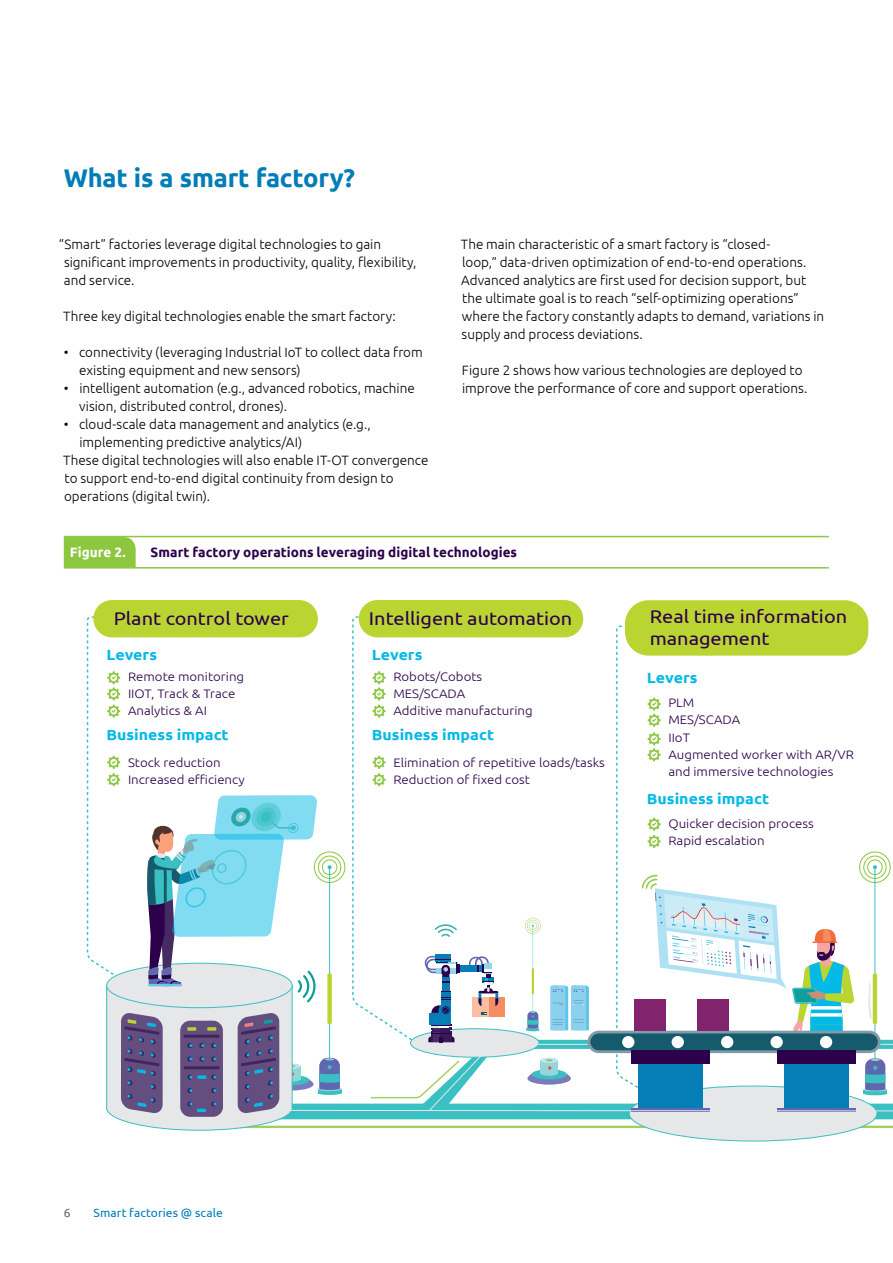
<style>
.page{position:relative;width:893px;height:1263px;background:#fff}
.page>*{position:absolute;margin:0;border:0;box-sizing:border-box;transform-origin:0 0}
.t1{font:700 25.5px "Ubuntu";letter-spacing:-.01em;color:#007db7}
.t2{font:18.45px/22px "Ubuntu";color:#2c004b;scale:1.08 1}
.t3{font:700 14.7px "Ubuntu";color:#04b9e6;scale:1.08 1}
.t4{font:300 13.5px/18px "Ubuntu";color:#000}
.t5{font:700 13.5px "Ubuntu";letter-spacing:.005em;color:#2c004b}
.t6{font:700 13.5px "Ubuntu";letter-spacing:.005em;color:#fff}
.t7{font:300 12.3px/17.2px "Ubuntu";color:#2c004b;scale:1.08 1}
.t8{font:12px "Ubuntu";letter-spacing:.005em;color:#007db7}
.t9{font:300 12px "Ubuntu";color:#77787b}
</style>
<div class="page">
<div style="left:64px;top:537px;width:72px;height:30px;background:#8dc63f"></div>
<hr style="left:64px;top:536px;width:765px;height:1px;background:#8dc63f">
<hr style="left:64px;top:567px;width:765px;height:1px;background:#8dc63f">
<div style="left:359px;top:600px;width:224px;height:37px;background:#bad532;border-radius:19px"></div>
<div style="left:625px;top:600px;width:243px;height:56px;background:#bad532;border-radius:24px"></div>
<div style="left:93px;top:600px;width:225px;height:37px;background:#bad532;border-radius:19px"></div>
<div style="left:629px;top:1086px;width:248px;height:55px;background:#e6e7e8;border-radius:50%"></div>
<svg style="left:86px;top:616px;width:807px;height:515px"></svg>
<h1 class="t1" style="left:64px;top:162px;width:293px">What is a smart factory?</h1>
<p class="t4" style="left:64px;top:234px;width:354px;text-indent:-5px">“Smart” factories leverage digital technologies to gain significant improvements in productivity, quality, flexibility, and service.</p>
<p class="t4" style="left:63px;top:306px;width:334px">Three key digital technologies enable the smart factory:</p>
<p class="t4" style="left:79px;top:342px;width:345px;text-indent:-15px">• connectivity (leveraging Industrial IoT to collect data from existing equipment and new sensors)</p>
<p class="t4" style="left:79px;top:378px;width:337px;text-indent:-15px">• intelligent automation (e.g., advanced robotics, machine vision, distributed control, drones).</p>
<p class="t4" style="left:64px;top:414px;width:308px">• cloud-scale data management and analytics (e.g.,</p>
<p class="t4" style="left:79px;top:432px;width:224px">implementing predictive analytics/AI)</p>
<p class="t4" style="left:63px;top:450px;width:367px">These digital technologies will also enable IT-OT convergence</p>
<p class="t4" style="left:64px;top:468px;width:331px">to support end-to-end digital continuity from design to</p>
<p class="t4" style="left:64px;top:486px;width:147px">operations (digital twin).</p>
<p class="t4" style="left:461px;top:234px;width:365px">The main characteristic of a smart factory is “closed-<br>loop,” data-driven optimization of end-to-end operations.<br>Advanced analytics are first used for decision support, but the ultimate goal is to reach “self-optimizing operations” where the factory constantly adapts to demand, variations in supply and process deviations.</p>
<p class="t4" style="left:462px;top:360px;width:347px">Figure 2 shows how various technologies are deployed to improve the performance of core and support operations.</p>
<p class="t6" style="left:70px;top:544px;width:57px">Figure 2.</p>
<p class="t5" style="left:151px;top:544px;width:368px">Smart factory operations leveraging digital technologies</p>
<h2 class="t2" style="left:114px;top:607px;width:164px">Plant control tower</h2>
<p class="t3" style="left:106px;top:646px;width:48px">Levers</p>
<p class="t7" style="left:128px;top:668px;width:109px">Remote monitoring<br>IIOT, Track &amp; Trace<br>Analytics &amp; AI</p>
<p class="t7" style="left:128px;top:754px;width:110px">Stock reduction<br>Increased efficiency</p>
<p class="t3" style="left:106px;top:725px;width:115px">Business impact</p>
<h2 class="t2" style="left:369px;top:607px;width:190px">Intelligent automation</h2>
<p class="t3" style="left:372px;top:646px;width:48px">Levers</p>
<p class="t7" style="left:393px;top:668px;width:130px">Robots/Cobots<br>MES/SCADA<br>Additive manufacturing</p>
<p class="t7" style="left:393px;top:754px;width:197px">Elimination of repetitive loads/tasks<br>Reduction of fixed cost</p>
<p class="t3" style="left:372px;top:725px;width:115px">Business impact</p>
<h2 class="t2" style="left:650px;top:604px;width:184px">Real time information management</h2>
<p class="t3" style="left:647px;top:669px;width:48px">Levers</p>
<p class="t7" style="left:668px;top:694px;width:173px">PLM<br>MES/SCADA<br>IIoT<br>Augmented worker with AR/VR and immersive technologies</p>
<p class="t7" style="left:668px;top:814px;width:136px">Quicker decision process<br>Rapid escalation</p>
<p class="t3" style="left:647px;top:789px;width:115px">Business impact</p>
<p class="t9" style="left:64px;top:1205px;width:8px">6</p>
<p class="t8" style="left:94px;top:1205px;width:131px">Smart factories @ scale</p>
</div>
